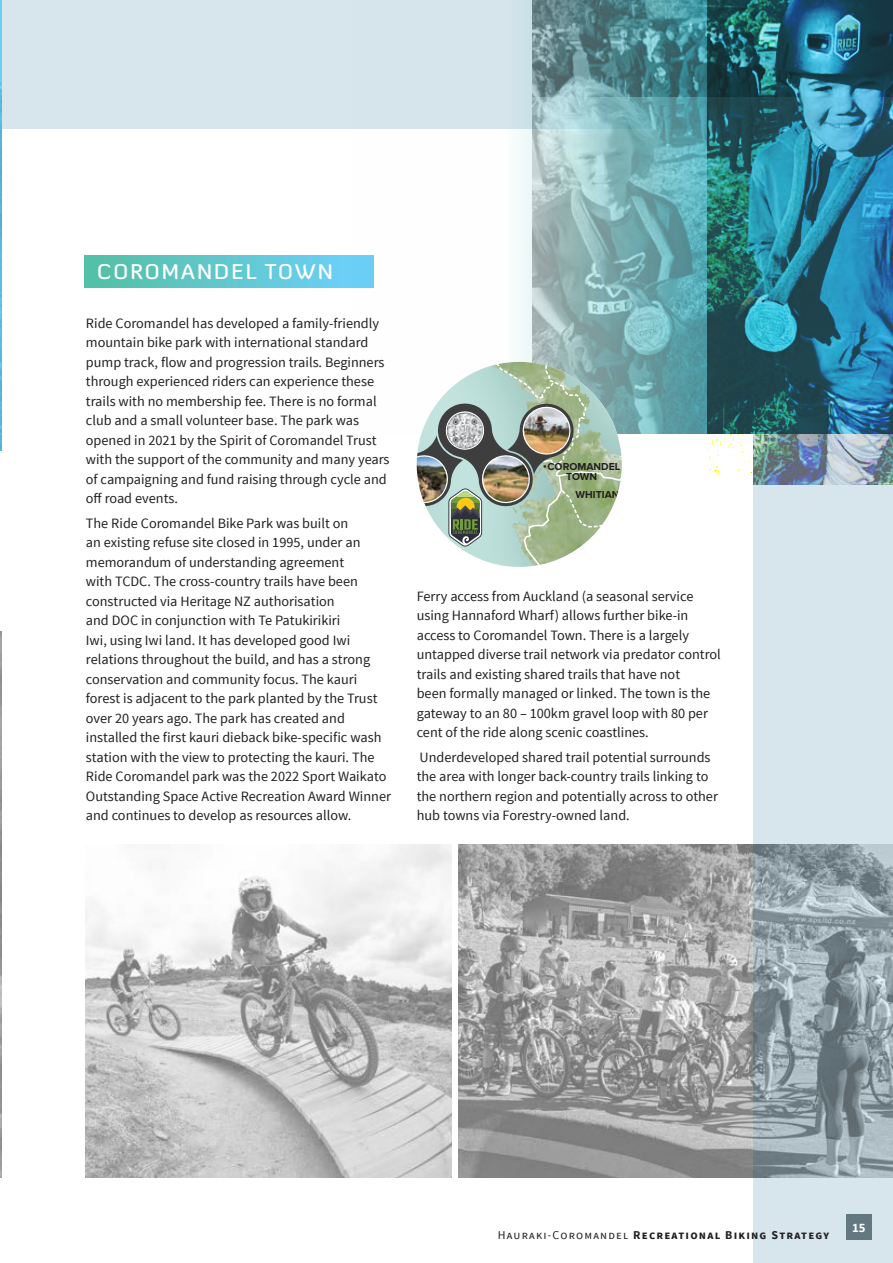
<style>
.page{position:relative;width:893px;height:1263px;background:#d7e5ec}
.page>*{position:absolute;margin:0;border:0;box-sizing:border-box;transform-origin:0 0}
.t1{font:500 21px "Diavlo";letter-spacing:.1em;color:#fff}
.t2{font:14.25px/19.5px "Source Sans Pro";color:#231f20}
.t3{font:700 12.75px "Source Sans Pro";color:#fff}
.t4{font:700 12px "Source Sans Pro";letter-spacing:.1em;color:#231f20}
.t5{font:700 10.5px/9.8px "Proxima Nova";color:#231f20;text-align:center}
.s1{font-weight:400}
</style>
<div class="page">
<div style="left:0;top:129px;width:753px;height:1134px;background:#fff"></div>
<img style="left:0;top:274px;width:1px;height:177px">
<img style="left:0;top:0;width:1px;height:274px">
<div style="left:84px;top:255px;width:290px;height:33px;background:linear-gradient(to right,#54bfa4,#6ed1fd)"></div>
<img style="left:85px;top:844px;width:367px;height:334px">
<img style="left:459px;top:844px;width:434px;height:334px">
<svg style="left:352px;top:0;width:181px;height:362px"></svg>
<img style="left:533px;top:96px;width:174px;height:338px">
<img style="left:533px;top:0;width:174px;height:96px">
<img style="left:417px;top:362px;width:205px;height:205px">
<svg style="left:876px;top:893px;width:5px;height:5px"></svg>
<img style="left:707px;top:0;width:186px;height:485px">
<div style="left:846px;top:1214px;width:26px;height:25px;background:#647882"></div>
<p class="t1" style="left:97px;top:258px;width:237px">COROMANDEL TOWN</p>
<p class="t2" style="left:86px;top:313px;width:305px">Ride Coromandel has developed a family-friendly mountain bike park with international standard pump track, flow and progression trails. Beginners through experienced riders can experience these trails with no membership fee. There is no formal club and a small volunteer base. The park was opened in 2021 by the Spirit of Coromandel Trust with the support of the community and many years of campaigning and fund raising through cycle and off road events.</p>
<p class="t2" style="left:86px;top:513px;width:307px">The Ride Coromandel Bike Park was built on<br>an existing refuse site closed in 1995, under an memorandum of understanding agreement<br>with TCDC. The cross-country trails have been constructed via Heritage NZ authorisation<br>and DOC in conjunction with Te Patukirikiri<br>Iwi, using Iwi land. It has developed good Iwi relations throughout the build, and has a strong conservation and community focus. The kauri forest is adjacent to the park planted by the Trust over 20 years ago. The park has created and installed the first kauri dieback bike-specific wash station with the view to protecting the kauri. The Ride Coromandel park was the 2022 Sport Waikato Outstanding Space Active Recreation Award Winner and continues to develop as resources allow.</p>
<p class="t5" style="left:543px;top:462px;width:79px">•COROMANDEL<br>TOWN</p>
<p class="t5" style="left:576px;top:489px;width:64px">WHITIANGA•</p>
<p class="t2" style="left:417px;top:586px;width:306px">Ferry access from Auckland (a seasonal service using Hannaford Wharf) allows further bike-in access to Coromandel Town. There is a largely untapped diverse trail network via predator control trails and existing shared trails that have not<br>been formally managed or linked. The town is the gateway to an 80 – 100km gravel loop with 80 per cent of the ride along scenic coastlines.</p>
<p class="t2" style="left:417px;top:747px;width:303px">Underdeveloped shared trail potential surrounds the area with longer back-country trails linking to the northern region and potentially across to other hub towns via Forestry-owned land.</p>
<p class="t5" style="left:570px;top:673px;width:48px">•THAMES</p>
<p class="t5" style="left:641px;top:714px;width:80px">WHANGAMATA•</p>
<p class="t5" style="left:630px;top:797px;width:47px">•PAEROA</p>
<p class="t4" style="left:498px;top:1227px;width:333px"><span class="s1">Hauraki-Coromandel</span> Recreational Biking Strategy</p>
<p class="t3" style="left:852px;top:1219px;width:15px">15</p>
</div>
